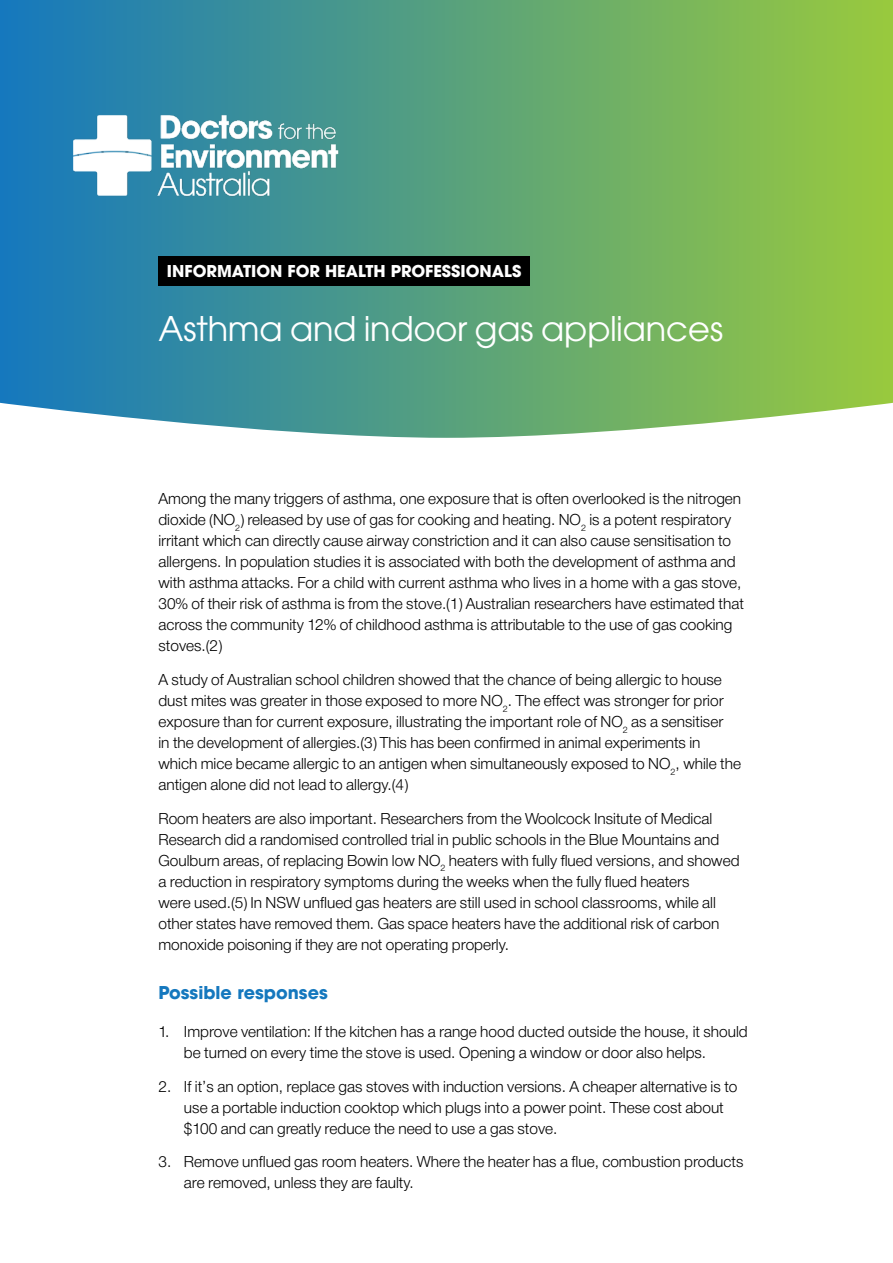
<style>
.page{position:relative;width:893px;height:1263px;background:#fff}
.page>*{position:absolute;margin:0;border:0;box-sizing:border-box;transform-origin:0 0}
.t1{font:37.5px "Avant Garde";color:#fff}
.t2{font:19.5px "Avant Garde Bld";color:#1578be}
.t3{font:18px "Avant Garde Bld";color:#fff}
.t4{font:16.5px/21px "Helvetica Neue H45";color:#000}
</style>
<div class="page">
<svg style="left:0;top:0;width:893px;height:438px;background:#5fa57f"></svg>
<img style="left:67px;top:106px;width:277px;height:100px">
<div style="left:158px;top:256px;width:372px;height:29px;background:#000"></div>
<p class="t3" style="left:167px;top:259px;width:356px">INFORMATION FOR HEALTH PROFESSIONALS</p>
<h1 class="t1" style="left:158px;top:303px;width:566px">Asthma and indoor gas appliances</h1>
<p class="t4" style="left:158px;top:490px;width:587px">Among the many triggers of asthma, one exposure that is often overlooked is the nitrogen dioxide (NO<sub>2</sub>) released by use of gas for cooking and heating. NO<sub>2</sub> is a potent respiratory irritant which can directly cause airway constriction and it can also cause sensitisation to allergens. In population studies it is associated with both the development of asthma and with asthma attacks. For a child with current asthma who lives in a home with a gas stove, 30% of their risk of asthma is from the stove.(1) Australian researchers have estimated that across the community 12% of childhood asthma is attributable to the use of gas cooking stoves.(2)</p>
<p class="t4" style="left:158px;top:670px;width:584px">A study of Australian school children showed that the chance of being allergic to house dust mites was greater in those exposed to more NO<sub>2</sub>. The effect was stronger for prior exposure than for current exposure, illustrating the important role of NO<sub>2</sub> as a sensitiser<br>in the development of allergies.(3) This has been confirmed in animal experiments in which mice became allergic to an antigen when simultaneously exposed to NO<sub>2</sub>, while the antigen alone did not lead to allergy.(4)</p>
<p class="t4" style="left:158px;top:809px;width:583px">Room heaters are also important. Researchers from the Woolcock Insitute of Medical Research did a randomised controlled trial in public schools in the Blue Mountains and Goulburn areas, of replacing Bowin low NO<sub>2</sub> heaters with fully flued versions, and showed a reduction in respiratory symptoms during the weeks when the fully flued heaters<br>were used.(5) In NSW unflued gas heaters are still used in school classrooms, while all other states have removed them. Gas space heaters have the additional risk of carbon monoxide poisoning if they are not operating properly.</p>
<p class="t2" style="left:158px;top:979px;width:171px">Possible responses</p>
<p class="t4" style="left:184px;top:1022px;width:565px;text-indent:-26px">1. Improve ventilation: If the kitchen has a range hood ducted outside the house, it should be turned on every time the stove is used. Opening a window or door also helps.</p>
<p class="t4" style="left:184px;top:1077px;width:555px;text-indent:-26px">2. If it’s an option, replace gas stoves with induction versions. A cheaper alternative is to use a portable induction cooktop which plugs into a power point. These cost about $100 and can greatly reduce the need to use a gas stove.</p>
<p class="t4" style="left:184px;top:1153px;width:561px;text-indent:-26px">3. Remove unflued gas room heaters. Where the heater has a flue, combustion products are removed, unless they are faulty.</p>
</div>
